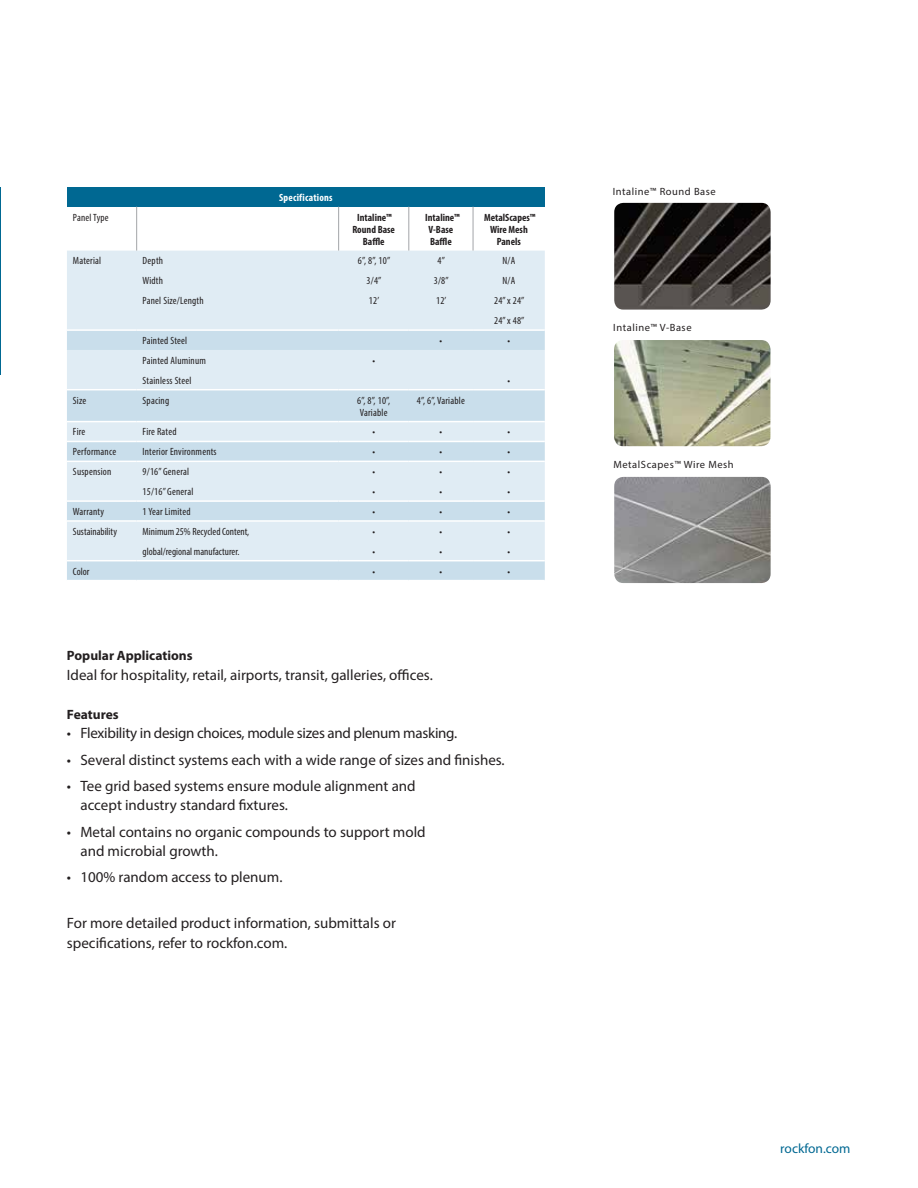
<style>
.page{position:relative;width:918px;height:1188px;background:#fff}
.page>*{position:absolute;margin:0;border:0;box-sizing:border-box;transform-origin:0 0}
.t1{font:15px/19.5px "Myriad Pro";color:#231f20}
.t2{font:15px "Myriad Pro";letter-spacing:-.02em;color:#231f20}
.t3{font:700 13.5px "Myriad Pro";color:#231f20}
.t4{font:13.5px "Myriad Pro";color:#006892}
.t5{font:condensed 10.5px/20px "Myriad Pro";letter-spacing:.02em;color:#231f20}
.t6{font:700 condensed 10.5px/12px "Myriad Pro";color:#231f20;text-align:center}
.t7{font:condensed 10.5px "Myriad Pro";color:#231f20}
.t8{font:10.5px "Myriad Pro";letter-spacing:.05em;color:#231f20}
.t9{font:700 condensed 10.5px "Myriad Pro";letter-spacing:.02em;color:#fff}
</style>
<div class="page">
<img style="left:614px;top:203px;width:157px;height:107px">
<img style="left:614px;top:340px;width:156px;height:106px">
<img style="left:614px;top:477px;width:157px;height:106px">
<div style="left:67px;top:187px;width:478px;height:20px;background:#006892"></div>
<div style="left:67px;top:251px;width:478px;height:78px;background:#e0ecf4"></div>
<svg style="left:67px;top:331px;width:478px;height:249px;background:#d6e6f0"></svg>
<hr style="left:67px;top:389px;width:70px;height:1px;background:#fff">
<hr style="left:137px;top:389px;width:202px;height:1px;background:#fff">
<hr style="left:339px;top:389px;width:70px;height:1px;background:#fff">
<hr style="left:409px;top:389px;width:64px;height:1px;background:#fff">
<hr style="left:473px;top:389px;width:72px;height:1px;background:#fff">
<hr style="left:67px;top:421px;width:70px;height:1px;background:#fff">
<hr style="left:137px;top:421px;width:202px;height:1px;background:#fff">
<hr style="left:339px;top:421px;width:70px;height:1px;background:#fff">
<hr style="left:409px;top:421px;width:64px;height:1px;background:#fff">
<hr style="left:473px;top:421px;width:72px;height:1px;background:#fff">
<hr style="left:67px;top:441px;width:70px;height:1px;background:#fff">
<hr style="left:137px;top:441px;width:202px;height:1px;background:#fff">
<hr style="left:339px;top:441px;width:70px;height:1px;background:#fff">
<hr style="left:409px;top:441px;width:64px;height:1px;background:#fff">
<hr style="left:473px;top:441px;width:72px;height:1px;background:#fff">
<hr style="left:67px;top:461px;width:70px;height:1px;background:#fff">
<hr style="left:137px;top:461px;width:202px;height:1px;background:#fff">
<hr style="left:339px;top:461px;width:70px;height:1px;background:#fff">
<hr style="left:409px;top:461px;width:64px;height:1px;background:#fff">
<hr style="left:473px;top:461px;width:72px;height:1px;background:#fff">
<hr style="left:67px;top:500px;width:70px;height:2px;background:#fff">
<hr style="left:137px;top:500px;width:202px;height:2px;background:#fff">
<hr style="left:339px;top:500px;width:70px;height:2px;background:#fff">
<hr style="left:409px;top:500px;width:64px;height:2px;background:#fff">
<hr style="left:473px;top:500px;width:72px;height:2px;background:#fff">
<hr style="left:67px;top:520px;width:70px;height:2px;background:#fff">
<hr style="left:137px;top:520px;width:202px;height:2px;background:#fff">
<hr style="left:339px;top:520px;width:70px;height:2px;background:#fff">
<hr style="left:409px;top:520px;width:64px;height:2px;background:#fff">
<hr style="left:473px;top:520px;width:72px;height:2px;background:#fff">
<hr style="left:67px;top:560px;width:70px;height:1px;background:#fff">
<hr style="left:137px;top:560px;width:202px;height:1px;background:#fff">
<hr style="left:339px;top:560px;width:70px;height:1px;background:#fff">
<hr style="left:409px;top:560px;width:64px;height:1px;background:#fff">
<hr style="left:473px;top:560px;width:72px;height:1px;background:#fff">
<hr style="left:136px;top:207px;width:1px;height:44px;background:#adafb2">
<hr style="left:338px;top:207px;width:1px;height:44px;background:#adafb2">
<hr style="left:408px;top:207px;width:1px;height:44px;background:#adafb2">
<hr style="left:472px;top:207px;width:2px;height:44px;background:#adafb2">
<hr style="left:0;top:187px;width:1px;height:188px;background:#006892">
<p class="t9" style="left:279px;top:191px;width:55px">Specifications</p>
<p class="t5" style="left:73px;top:207px;width:37px">Panel Type</p>
<p class="t6" style="left:352px;top:211px;width:44px">Intaline™<br>Round Base<br>Baffle</p>
<p class="t6" style="left:425px;top:211px;width:36px">Intaline™<br>V-Base<br>Baffle</p>
<p class="t6" style="left:484px;top:211px;width:53px">MetalScapes™<br>Wire Mesh<br>Panels</p>
<p class="t5" style="left:73px;top:251px;width:30px">Material</p>
<p class="t5" style="left:143px;top:251px;width:22px">Depth</p>
<p class="t5" style="left:358px;top:251px;width:34px">6”, 8”, 10”</p>
<p class="t5" style="left:438px;top:251px;width:9px">4”</p>
<p class="t5" style="left:503px;top:251px;width:14px">N/A</p>
<p class="t5" style="left:143px;top:271px;width:22px">Width</p>
<p class="t5" style="left:367px;top:271px;width:16px">3/4”</p>
<p class="t5" style="left:434px;top:271px;width:16px">3/8”</p>
<p class="t5" style="left:503px;top:271px;width:14px">N/A</p>
<p class="t5" style="left:143px;top:291px;width:63px">Panel Size/Length</p>
<p class="t5" style="left:369px;top:291px;width:12px">12’</p>
<p class="t5" style="left:436px;top:291px;width:12px">12’</p>
<p class="t5" style="left:494px;top:291px;width:32px">24” x 24”<br>24” x 48”</p>
<p class="t5" style="left:143px;top:330px;width:46px">Painted Steel</p>
<p class="t5" style="left:440px;top:330px;width:4px">•</p>
<p class="t5" style="left:508px;top:330px;width:4px">•</p>
<p class="t5" style="left:143px;top:350px;width:65px">Painted Aluminum</p>
<p class="t5" style="left:372px;top:350px;width:4px">•</p>
<p class="t5" style="left:143px;top:370px;width:50px">Stainless Steel</p>
<p class="t5" style="left:508px;top:370px;width:4px">•</p>
<p class="t5" style="left:73px;top:390px;width:15px">Size</p>
<p class="t5" style="left:143px;top:390px;width:28px">Spacing</p>
<p class="t5" style="left:357px;top:394px;width:35px;line-height:12px">6”, 8”, 10”,<br>Variable</p>
<p class="t5" style="left:417px;top:390px;width:49px">4”, 6”, Variable</p>
<p class="t5" style="left:73px;top:422px;width:14px">Fire</p>
<p class="t5" style="left:143px;top:422px;width:35px">Fire Rated</p>
<p class="t5" style="left:372px;top:422px;width:4px">•</p>
<p class="t5" style="left:440px;top:422px;width:4px">•</p>
<p class="t5" style="left:508px;top:422px;width:4px">•</p>
<p class="t5" style="left:73px;top:442px;width:45px">Performance</p>
<p class="t5" style="left:143px;top:442px;width:76px">Interior Environments</p>
<p class="t5" style="left:372px;top:442px;width:4px">•</p>
<p class="t5" style="left:440px;top:442px;width:4px">•</p>
<p class="t5" style="left:508px;top:442px;width:4px">•</p>
<p class="t5" style="left:73px;top:462px;width:40px">Suspension</p>
<p class="t5" style="left:143px;top:462px;width:48px">9/16” General</p>
<p class="t5" style="left:372px;top:462px;width:4px">•</p>
<p class="t5" style="left:440px;top:462px;width:4px">•</p>
<p class="t5" style="left:508px;top:462px;width:4px">•</p>
<p class="t5" style="left:143px;top:482px;width:52px">15/16” General</p>
<p class="t5" style="left:372px;top:482px;width:4px">•</p>
<p class="t5" style="left:440px;top:482px;width:4px">•</p>
<p class="t5" style="left:508px;top:482px;width:4px">•</p>
<p class="t5" style="left:73px;top:501px;width:33px">Warranty</p>
<p class="t5" style="left:143px;top:501px;width:50px">1 Year Limited</p>
<p class="t5" style="left:372px;top:501px;width:4px">•</p>
<p class="t5" style="left:440px;top:501px;width:4px">•</p>
<p class="t5" style="left:508px;top:501px;width:4px">•</p>
<p class="t7" style="left:73px;top:525px;width:46px">Sustainability</p>
<p class="t7" style="left:143px;top:525px;width:108px">Minimum 25% Recycled Content,</p>
<p class="t5" style="left:372px;top:521px;width:4px">•</p>
<p class="t5" style="left:440px;top:521px;width:4px">•</p>
<p class="t5" style="left:508px;top:521px;width:4px">•</p>
<p class="t7" style="left:143px;top:545px;width:98px">global/regional manufacturer.</p>
<p class="t5" style="left:372px;top:541px;width:4px">•</p>
<p class="t5" style="left:440px;top:541px;width:4px">•</p>
<p class="t5" style="left:508px;top:541px;width:4px">•</p>
<p class="t5" style="left:73px;top:561px;width:18px">Color</p>
<p class="t5" style="left:372px;top:561px;width:4px">•</p>
<p class="t5" style="left:440px;top:561px;width:4px">•</p>
<p class="t5" style="left:508px;top:561px;width:4px">•</p>
<p class="t3" style="left:67px;top:647px;width:127px">Popular Applications</p>
<p class="t1" style="left:67px;top:665px;width:367px">Ideal for hospitality, retail, airports, transit, galleries, offices.</p>
<p class="t3" style="left:67px;top:705px;width:53px">Features</p>
<p class="t2" style="left:67px;top:724px;width:392px">• Flexibility in design choices, module sizes and plenum masking.</p>
<p class="t1" style="left:67px;top:750px;width:439px">• Several distinct systems each with a wide range of sizes and finishes.</p>
<p class="t1" style="left:80px;top:776px;width:337px;text-indent:-14px">• Tee grid based systems ensure module alignment and accept industry standard fixtures.</p>
<p class="t1" style="left:80px;top:822px;width:347px;text-indent:-14px">• Metal contains no organic compounds to support mold and microbial growth.</p>
<p class="t1" style="left:67px;top:867px;width:217px">• 100% random access to plenum.</p>
<p class="t1" style="left:67px;top:913px;width:330px">For more detailed product information, submittals or specifications, refer to rockfon.com.</p>
<p class="t8" style="left:613px;top:185px;width:105px">Intaline™ Round Base</p>
<p class="t8" style="left:613px;top:321px;width:80px">Intaline™ V-Base</p>
<p class="t8" style="left:614px;top:458px;width:122px">MetalScapes™ Wire Mesh</p>
<p class="t4" style="left:780px;top:1141px;width:72px">rockfon.com</p>
</div>
